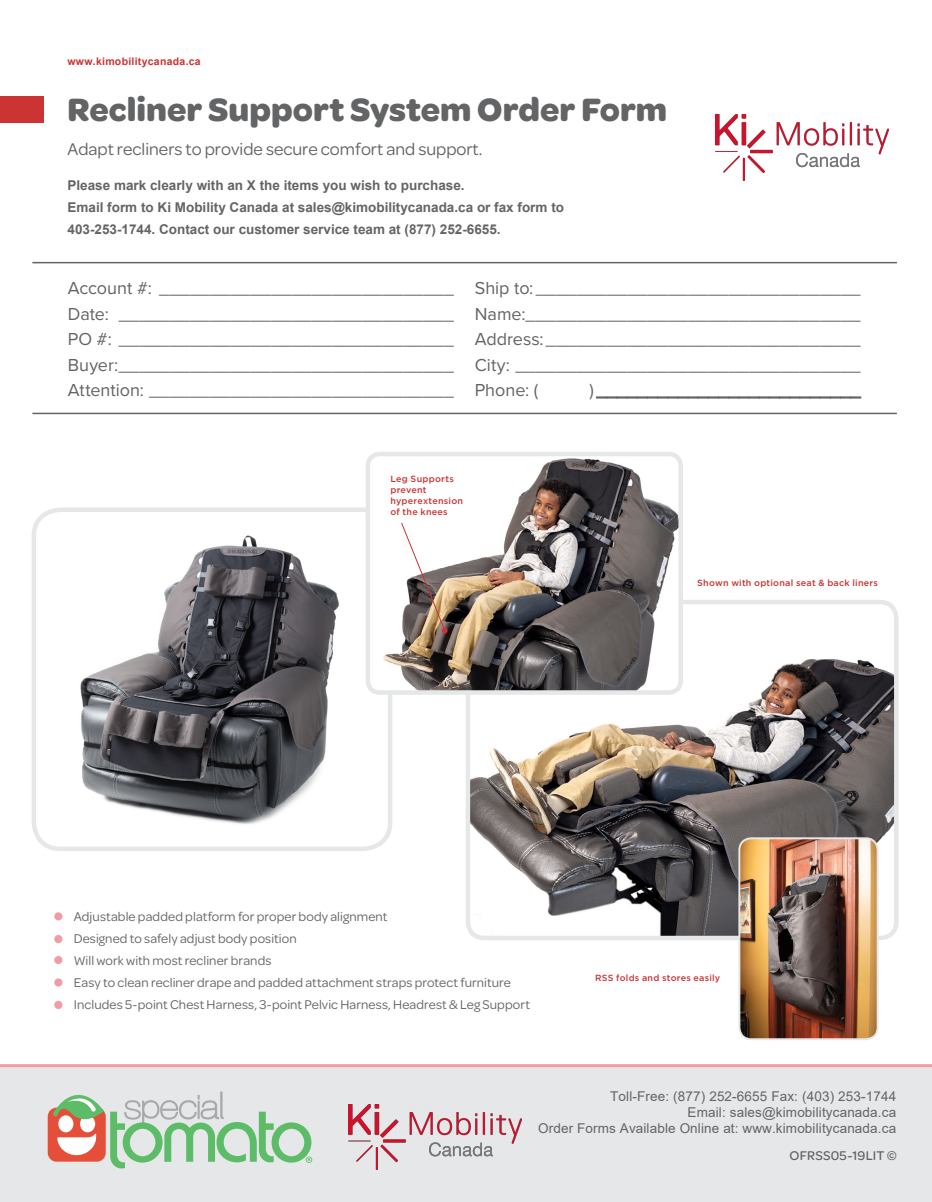
<style>
.page{position:relative;width:932px;height:1202px;background:#fff}
.page>*{position:absolute;margin:0;border:0;box-sizing:border-box;transform-origin:0 0}
.t1{font:700 34.5px "Omnes";color:#636466}
.t2{font:18px/25.5px "Proxima Nova";color:#636466;text-align:justify}
.t3{font:18px "Omnes";color:#636466}
.t4{font:13.5px/22.2px "Omnes";letter-spacing:.01em;color:#636466}
.t5{font:700 13.5px/22.2px "Arial";color:#636466}
.t6{font:13.5px/16.2px "Arial";letter-spacing:.01em;color:#636466;text-align:right}
.t7{font:500 13.5px "Omnes";letter-spacing:.015em;color:#636466}
.t8{font:700 10.5px "Arial";letter-spacing:.025em;color:#c33}
.t9{font:500 9px/10.8px "Gotham";letter-spacing:.025em;color:#c33}
</style>
<div class="page">
<img style="left:470px;top:605px;width:426px;height:330px">
<div style="left:465px;top:600px;width:433px;height:340px;border:4px solid #e6e7e8;border-radius:16px"></div>
<img style="left:56px;top:512px;width:283px;height:312px">
<div style="left:32px;top:507px;width:360px;height:344px;border:4px solid #e6e7e8;border-radius:27px"></div>
<img style="left:370px;top:457px;width:310px;height:235px">
<div style="left:365px;top:452px;width:318px;height:242px;border:4px solid #e6e7e8;border-radius:12px"></div>
<img style="left:739px;top:838px;width:138px;height:200px">
<div style="left:738px;top:837px;width:140px;height:203px;border:2px solid #e6e7e8;border-radius:12px"></div>
<div style="left:0;top:1065px;width:932px;height:137px;background:#e6e7e8"></div>
<div style="left:48px;top:1107px;width:58px;height:54px;background:#e54e39;border-radius:9px"></div>
<svg style="left:57px;top:1133px;width:39px;height:22px"></svg>
<div style="left:58px;top:1115px;width:15px;height:17px;background:#fff;border-radius:50%"></div>
<div style="left:80px;top:1115px;width:15px;height:17px;background:#fff;border-radius:50%"></div>
<svg style="left:110px;top:1091px;width:202px;height:77px"></svg>
<svg style="left:53px;top:1095px;width:51px;height:29px"></svg>
<hr style="left:0;top:1064px;width:932px;height:3px;background:#f09ca2">
<div style="left:0;top:96px;width:44px;height:27px;background:#c33"></div>
<div style="left:54px;top:935px;width:8px;height:8px;background:#f09ca2;border-radius:50%"></div>
<div style="left:54px;top:978px;width:8px;height:8px;background:#f09ca2;border-radius:50%"></div>
<div style="left:54px;top:956px;width:8px;height:8px;background:#f09ca2;border-radius:50%"></div>
<div style="left:54px;top:1000px;width:8px;height:9px;background:#f09ca2;border-radius:50%"></div>
<div style="left:54px;top:912px;width:8px;height:8px;background:#f09ca2;border-radius:50%"></div>
<hr style="left:32px;top:262px;width:864px;height:1px;background:#636466">
<hr style="left:32px;top:413px;width:864px;height:1px;background:#636466">
<svg style="left:596px;top:397px;width:264px;height:1px"></svg>
<svg style="left:401px;top:522px;width:46px;height:111px"></svg>
<img style="left:715px;top:115px;width:173px;height:65px">
<img style="left:348px;top:1104px;width:173px;height:65px">
<p class="t8" style="left:68px;top:54px;width:135px">www.kimobilitycanada.ca</p>
<h1 class="t1" style="left:68px;top:85px;width:601px">Recliner Support System Order Form</h1>
<p class="t3" style="left:68px;top:136px;width:416px">Adapt recliners to provide secure comfort and support.</p>
<p class="t5" style="left:67px;top:174px;width:498px">Please mark clearly with an X the items you wish to purchase.<br>Email form to Ki Mobility Canada at sales@kimobilitycanada.ca or fax form to<br>403-253-1744. Contact our customer service team at (877) 252-6655.</p>
<p class="t2" style="left:68px;top:275px;width:387px">Account #: _____________________________ Date: _________________________________ PO #: _________________________________ Buyer:_________________________________ Attention: ______________________________</p>
<p class="t2" style="left:475px;top:275px;width:387px">Ship to:________________________________ Name:_________________________________ Address:_______________________________ City: __________________________________ Phone: (</p>
<p class="t2" style="left:589px;top:377px;width:273px">) __________________________</p>
<p class="t9" style="left:390px;top:473px;width:74px">Leg Supports prevent hyperextension of the knees</p>
<p class="t9" style="left:697px;top:577px;width:182px">Shown with optional seat &amp; back liners</p>
<p class="t4" style="left:74px;top:904px;width:458px">Adjustable padded platform for proper body alignment<br>Designed to safely adjust body position<br>Will work with most recliner brands<br>Easy to clean recliner drape and padded attachment straps protect furniture Includes 5-point Chest Harness, 3-point Pelvic Harness, Headrest &amp; Leg Support</p>
<p class="t9" style="left:595px;top:972px;width:127px">RSS folds and stores easily</p>
<p class="t6" style="left:538px;top:1087px;width:359px">Toll-Free: (877) 252-6655 Fax: (403) 253-1744<br>Email: sales@kimobilitycanada.ca<br>Order Forms Available Online at: www.kimobilitycanada.ca</p>
<p class="t7" style="left:789px;top:1146px;width:109px">OFRSS05-19LIT ©</p>
</div>
